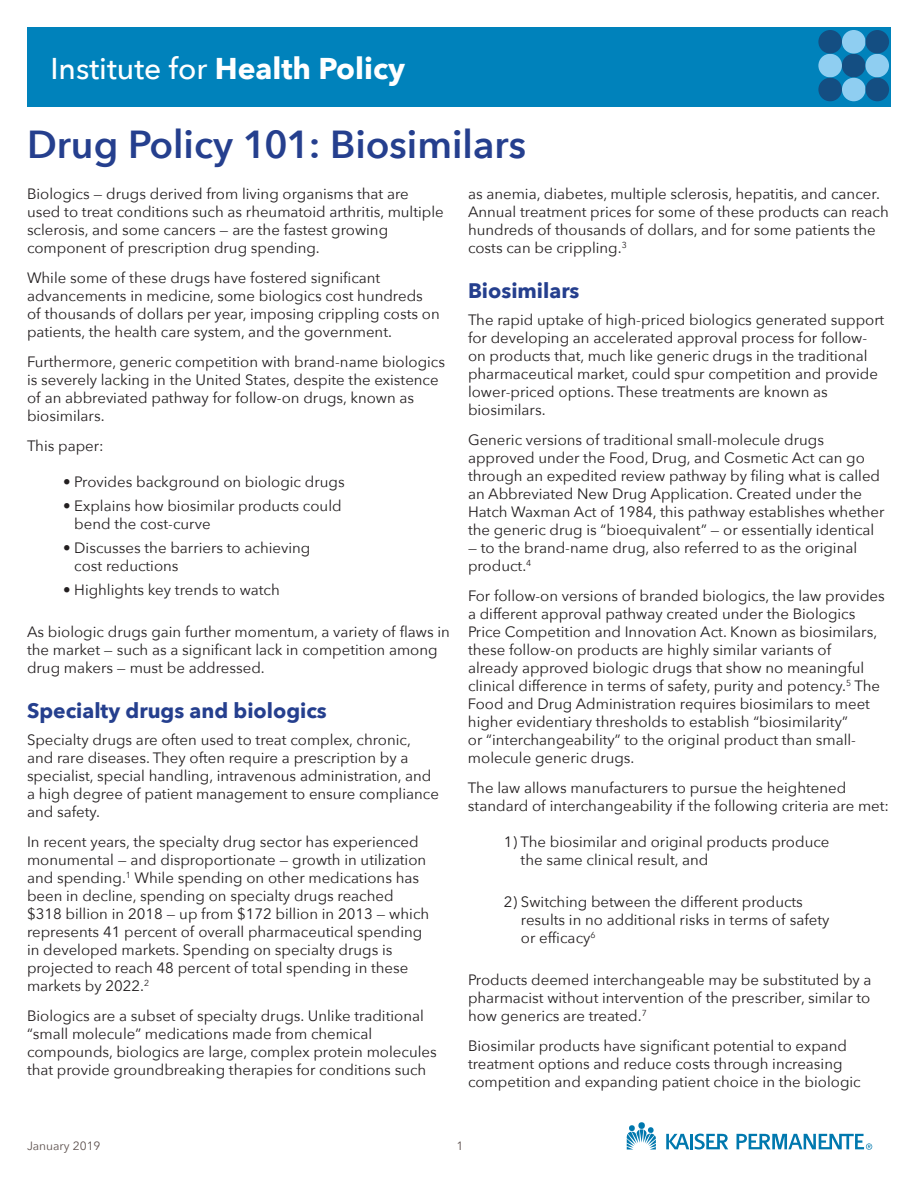
<style>
.page{position:relative;width:918px;height:1188px;background:#fff}
.page>*{position:absolute;margin:0;border:0;box-sizing:border-box;transform-origin:0 0}
.t1{font:600 39px "Avenir Next";color:#253f8e}
.t2{font:500 30px "Avenir Next";color:#fff}
.t3{font:700 21px "Avenir Next";color:#253f8e}
.t4{font:15px/18px "Avenir Next";color:#231f20}
.t5{font:12px "Avenir Next";color:#5d514e}
.s1{font-weight:700}
</style>
<div class="page">
<svg style="left:627px;top:1125px;width:29px;height:25px"></svg>
<div style="left:638px;top:1122px;width:7px;height:7px;background:#0078ae;border-radius:50%"></div>
<hr style="left:690px;top:1134px;width:3px;height:15px;background:#0078ae">
<svg style="left:666px;top:1134px;width:23px;height:15px"></svg>
<svg style="left:695px;top:1134px;width:33px;height:16px"></svg>
<svg style="left:737px;top:1134px;width:135px;height:16px"></svg>
<div style="left:27px;top:27px;width:864px;height:79px;background:#0082bb"></div>
<div style="left:842px;top:54px;width:23px;height:23px;background:#144e82;border-radius:50%"></div>
<div style="left:865px;top:54px;width:24px;height:23px;background:#8fcef1;border-radius:50%"></div>
<div style="left:818px;top:54px;width:24px;height:23px;background:#8fcef1;border-radius:50%"></div>
<div style="left:818px;top:30px;width:24px;height:24px;background:#144e82;border-radius:50%"></div>
<div style="left:842px;top:30px;width:24px;height:24px;background:#8fcef1;border-radius:50%"></div>
<div style="left:866px;top:30px;width:23px;height:24px;background:#144e82;border-radius:50%"></div>
<div style="left:818px;top:78px;width:24px;height:23px;background:#144e82;border-radius:50%"></div>
<div style="left:842px;top:78px;width:24px;height:23px;background:#8fcef1;border-radius:50%"></div>
<div style="left:866px;top:78px;width:23px;height:23px;background:#144e82;border-radius:50%"></div>
<h2 class="t2" style="left:51px;top:43px;width:356px">Institute for <span class="s1">Health Policy</span></h2>
<h1 class="t1" style="left:27px;top:111px;width:501px">Drug Policy 101: Biosimilars</h1>
<p class="t4" style="left:27px;top:184px;width:418px">Biologics — drugs derived from living organisms that are used to treat conditions such as rheumatoid arthritis, multiple sclerosis, and some cancers — are the fastest growing component of prescription drug spending.</p>
<p class="t4" style="left:27px;top:268px;width:414px">While some of these drugs have fostered significant advancements in medicine, some biologics cost hundreds of thousands of dollars per year, imposing crippling costs on patients, the health care system, and the government.</p>
<p class="t4" style="left:27px;top:352px;width:420px">Furthermore, generic competition with brand-name biologics is severely lacking in the United States, despite the existence of an abbreviated pathway for follow-on drugs, known as biosimilars.</p>
<p class="t4" style="left:27px;top:436px;width:78px">This paper:</p>
<p class="t4" style="left:63px;top:472px;width:283px">• Provides background on biologic drugs</p>
<p class="t4" style="left:74px;top:496px;width:269px;text-indent:-11px">• Explains how biosimilar products could bend the cost-curve</p>
<p class="t4" style="left:74px;top:538px;width:238px;text-indent:-11px">• Discusses the barriers to achieving cost reductions</p>
<p class="t4" style="left:63px;top:580px;width:218px">• Highlights key trends to watch</p>
<p class="t4" style="left:27px;top:622px;width:425px">As biologic drugs gain further momentum, a variety of flaws in the market — such as a significant lack in competition among drug makers — must be addressed.</p>
<h3 class="t3" style="left:27px;top:692px;width:301px">Specialty drugs and biologics</h3>
<p class="t4" style="left:27px;top:730px;width:413px">Specialty drugs are often used to treat complex, chronic, and rare diseases. They often require a prescription by a specialist, special handling, intravenous administration, and a high degree of patient management to ensure compliance and safety.</p>
<p class="t4" style="left:27px;top:832px;width:404px">In recent years, the specialty drug sector has experienced monumental — and disproportionate — growth in utilization and spending.<sup>1</sup> While spending on other medications has been in decline, spending on specialty drugs reached $318 billion in 2018 — up from $172 billion in 2013 — which represents 41 percent of overall pharmaceutical spending in developed markets. Spending on specialty drugs is projected to reach 48 percent of total spending in these markets by 2022.<sup>2</sup></p>
<p class="t4" style="left:27px;top:1006px;width:411px">Biologics are a subset of specialty drugs. Unlike traditional “small molecule” medications made from chemical compounds, biologics are large, complex protein molecules that provide groundbreaking therapies for conditions such</p>
<p class="t4" style="left:468px;top:184px;width:422px">as anemia, diabetes, multiple sclerosis, hepatitis, and cancer.<br>Annual treatment prices for some of these products can reach hundreds of thousands of dollars, and for some patients the costs can be crippling.<sup>3</sup></p>
<h3 class="t3" style="left:468px;top:272px;width:113px">Biosimilars</h3>
<p class="t4" style="left:468px;top:310px;width:418px">The rapid uptake of high-priced biologics generated support for developing an accelerated approval process for follow&shy;on products that, much like generic drugs in the traditional pharmaceutical market, could spur competition and provide lower-priced options. These treatments are known as biosimilars.</p>
<p class="t4" style="left:468px;top:430px;width:418px">Generic versions of traditional small-molecule drugs approved under the Food, Drug, and Cosmetic Act can go through an expedited review pathway by filing what is called an Abbreviated New Drug Application. Created under the Hatch Waxman Act of 1984, this pathway establishes whether the generic drug is “bioequivalent” — or essentially identical</p>
<p class="t4" style="left:468px;top:538px;width:391px">— to the brand-name drug, also referred to as the original product.<sup>4</sup></p>
<p class="t4" style="left:468px;top:586px;width:418px">For follow-on versions of branded biologics, the law provides a different approval pathway created under the Biologics Price Competition and Innovation Act. Known as biosimilars, these follow-on products are highly similar variants of already approved biologic drugs that show no meaningful clinical difference in terms of safety, purity and potency.<sup>5</sup> The Food and Drug Administration requires biosimilars to meet higher evidentiary thresholds to establish “biosimilarity”<br>or “interchangeability” to the original product than small&shy;molecule generic drugs.</p>
<p class="t4" style="left:468px;top:778px;width:423px">The law allows manufacturers to pursue the heightened standard of interchangeability if the following criteria are met:</p>
<p class="t4" style="left:521px;top:832px;width:310px;text-indent:-17px">1) The biosimilar and original products produce the same clinical result, and</p>
<p class="t4" style="left:521px;top:892px;width:310px;text-indent:-17px">2) Switching between the different products results in no additional risks in terms of safety or efficacy<sup>6</sup></p>
<p class="t4" style="left:468px;top:970px;width:405px;text-align:justify">Products deemed interchangeable may be substituted by a pharmacist without intervention of the prescriber, similar to how generics are treated.<sup>7</sup></p>
<p class="t4" style="left:468px;top:1036px;width:394px">Biosimilar products have significant potential to expand treatment options and reduce costs through increasing competition and expanding patient choice in the biologic</p>
<p class="t5" style="left:27px;top:1135px;width:75px">January 2019</p>
<p class="t5" style="left:456px;top:1135px;width:8px">1</p>
</div>
